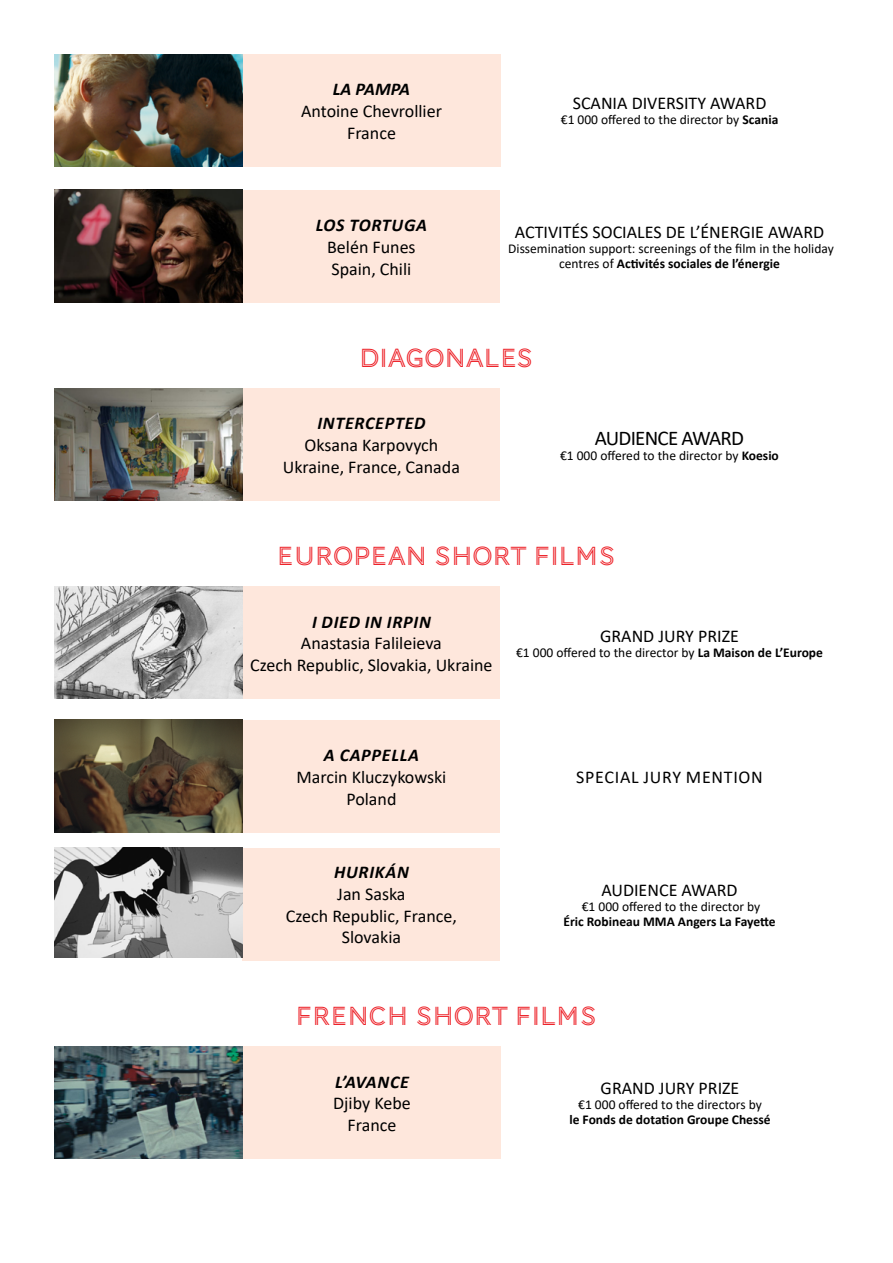
<style>
.page{position:relative;width:893px;height:1263px;background:#fff}
.page>*{position:absolute;margin:0;border:0;box-sizing:border-box;transform-origin:0 0}
.t1{font:27px "AW Conqueror Std Inline";color:#ed1d24}
.t2{font:21px "Calibri";letter-spacing:-.035em;color:#000}
.t3{font:18px/21.6px "Calibri";color:#000;text-align:center}
.t4{font:italic 700 18px "Calibri";letter-spacing:.04em;color:#000}
.t5{font:18px "Calibri";letter-spacing:.04em;color:#000}
.t6{font:13.5px/15px "Calibri";color:#000;text-align:center}
.t7{font:700 13.5px "Calibri";color:#000}
.s1{font-weight:700}
</style>
<div class="page">
<div style="left:243px;top:54px;width:257px;height:112px;background:#fee7dc"></div>
<img style="left:54px;top:54px;width:189px;height:112px">
<div style="left:243px;top:190px;width:257px;height:112px;background:#fee7dc"></div>
<img style="left:54px;top:190px;width:189px;height:112px">
<div style="left:243px;top:388px;width:257px;height:112px;background:#fee7dc"></div>
<img style="left:54px;top:388px;width:189px;height:112px">
<div style="left:243px;top:586px;width:257px;height:113px;background:#fee7dc"></div>
<img style="left:54px;top:586px;width:189px;height:113px">
<div style="left:243px;top:720px;width:257px;height:113px;background:#fee7dc"></div>
<img style="left:54px;top:720px;width:189px;height:113px">
<div style="left:243px;top:848px;width:257px;height:112px;background:#fee7dc"></div>
<img style="left:55px;top:848px;width:188px;height:109px">
<div style="left:243px;top:1046px;width:258px;height:113px;background:#fee7dc"></div>
<img style="left:54px;top:1046px;width:189px;height:113px">
<p class="t4" style="left:333px;top:77px;width:79px">LA PAMPA</p>
<p class="t3" style="left:301px;top:100px;width:142px">Antoine Chevrollier<br>France</p>
<p class="t4" style="left:316px;top:213px;width:113px">LOS TORTUGA</p>
<p class="t3" style="left:327px;top:236px;width:90px;text-align:left">Belén Funes<br>Spain, Chili</p>
<p class="t3" style="left:573px;top:92px;width:195px">SCANIA DIVERSITY AWARD</p>
<p class="t6" style="left:561px;top:112px;width:219px">€1 000 offered to the director by <span class="s1">Scania</span></p>
<p class="t3" style="left:515px;top:221px;width:311px">ACTIVITÉS SOCIALES DE L’ÉNERGIE AWARD</p>
<p class="t6" style="left:508px;top:241px;width:327px">Dissemination support: screenings of the film in the holiday centres of <span class="s1">Activités sociales de l’énergie</span></p>
<h1 class="t1" style="left:359px;top:343px;width:175px">DIAGONALES</h1>
<p class="t4" style="left:317px;top:411px;width:110px">INTERCEPTED</p>
<p class="t3" style="left:283px;top:434px;width:179px">Oksana Karpovych<br>Ukraine, France, Canada</p>
<p class="t2" style="left:595px;top:423px;width:151px">AUDIENCE AWARD</p>
<p class="t6" style="left:560px;top:447px;width:220px">€1 000 offered to the director by <span class="s1">Koesio</span></p>
<h1 class="t1" style="left:277px;top:541px;width:340px">EUROPEAN SHORT FILMS</h1>
<p class="t4" style="left:312px;top:609px;width:120px">I DIED IN IRPIN</p>
<p class="t3" style="left:250px;top:632px;width:244px">Anastasia Falileieva<br>Czech Republic, Slovakia, Ukraine</p>
<p class="t3" style="left:600px;top:625px;width:140px">GRAND JURY PRIZE</p>
<p class="t6" style="left:516px;top:644px;width:308px">€1 000 offered to the director by <span class="s1">La Maison de L’Europe</span></p>
<p class="t4" style="left:324px;top:743px;width:96px">A CAPPELLA</p>
<p class="t3" style="left:296px;top:766px;width:151px">Marcin Kluczykowski<br>Poland</p>
<p class="t4" style="left:334px;top:860px;width:76px">HURIKÁN</p>
<p class="t3" style="left:286px;top:883px;width:172px">Jan Saska<br>Czech Republic, France,<br>Slovakia</p>
<p class="t5" style="left:576px;top:764px;width:188px">SPECIAL JURY MENTION</p>
<p class="t3" style="left:601px;top:878px;width:138px">AUDIENCE AWARD</p>
<p class="t6" style="left:582px;top:898px;width:180px">€1 000 offered to the director by</p>
<p class="t7" style="left:563px;top:912px;width:214px">Éric Robineau MMA Angers La Fayette</p>
<h1 class="t1" style="left:296px;top:1001px;width:303px">FRENCH SHORT FILMS</h1>
<p class="t4" style="left:335px;top:1069px;width:75px">L’AVANCE</p>
<p class="t3" style="left:333px;top:1092px;width:79px">Djiby Kebe<br>France</p>
<p class="t3" style="left:601px;top:1077px;width:140px">GRAND JURY PRIZE</p>
<p class="t6" style="left:578px;top:1097px;width:185px">€1 000 offered to the directors by</p>
<p class="t7" style="left:569px;top:1110px;width:203px">le Fonds de dotation Groupe Chessé</p>
</div>
